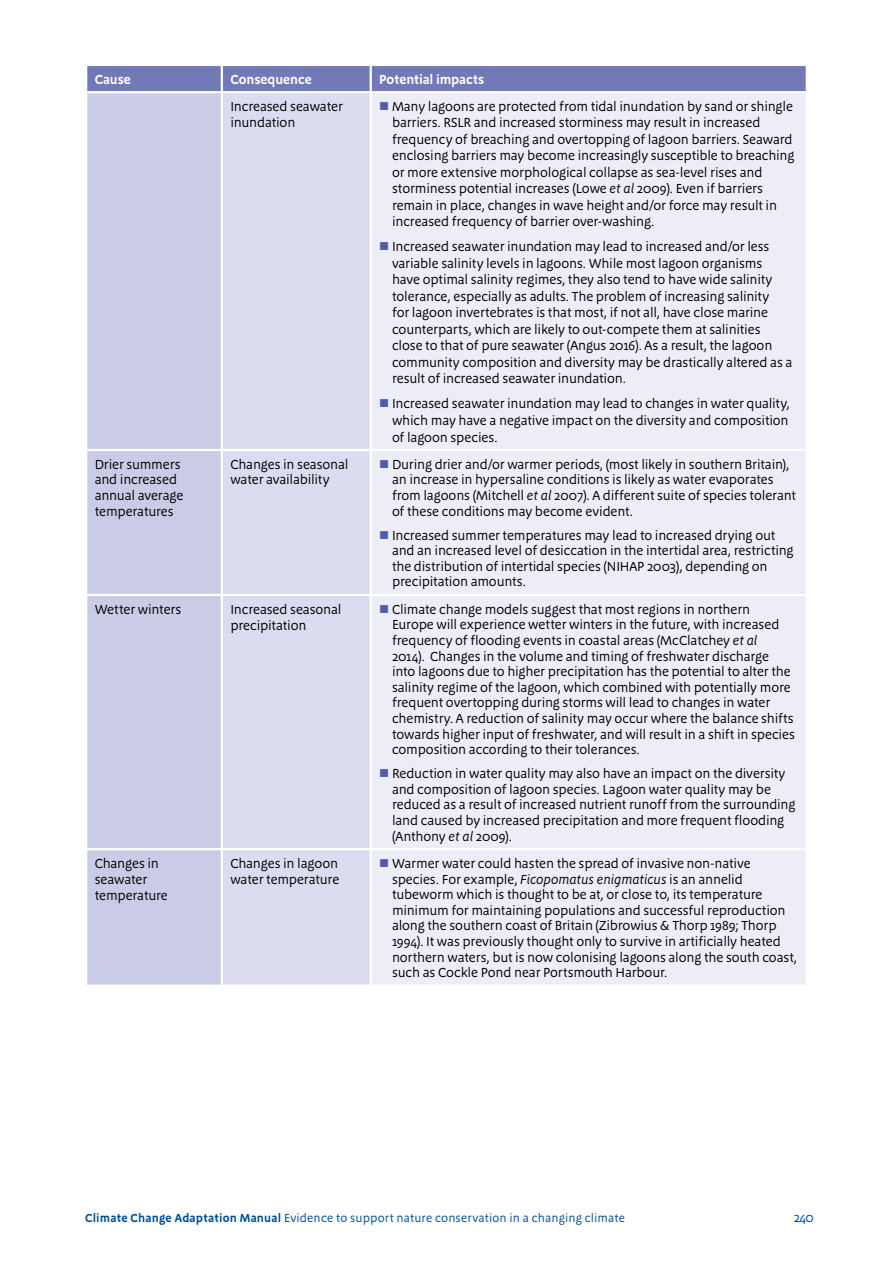
<style>
.page{position:relative;width:893px;height:1263px;background:#fff}
.page>*{position:absolute;margin:0;border:0;box-sizing:border-box;transform-origin:0 0}
.t1{font:13.5px/15.6px "Megano OT";letter-spacing:-.015em;color:#000}
.t2{font:13.5px/16.5px "Megano";letter-spacing:-.015em;color:#000}
.t3{font:600 13.5px "Megano OT";letter-spacing:-.005em;color:#fff}
.t4{font:13.5px "Megano OT";color:#004b96}
.t5{font:12px "Megano OT";letter-spacing:.01em;color:#004b96}
.s1{color:#4e5ca7}
.s2{font-style:italic}
.s3{font-weight:600}
</style>
<div class="page">
<div style="left:87px;top:66px;width:719px;height:25px;background:#7179b9"></div>
<div style="left:87px;top:93px;width:134px;height:891px;background:#cacbe7"></div>
<div style="left:223px;top:93px;width:147px;height:891px;background:#dcdcf0"></div>
<div style="left:372px;top:93px;width:434px;height:891px;background:#ededf8"></div>
<hr style="left:221px;top:66px;width:2px;height:25px;background:#fff">
<hr style="left:370px;top:66px;width:2px;height:25px;background:#fff">
<hr style="left:85px;top:449px;width:137px;height:2px;background:#fff">
<hr style="left:222px;top:449px;width:149px;height:2px;background:#fff">
<hr style="left:371px;top:449px;width:437px;height:2px;background:#fff">
<hr style="left:85px;top:594px;width:137px;height:2px;background:#fff">
<hr style="left:222px;top:594px;width:149px;height:2px;background:#fff">
<hr style="left:371px;top:594px;width:437px;height:2px;background:#fff">
<hr style="left:85px;top:848px;width:137px;height:2px;background:#fff">
<hr style="left:222px;top:848px;width:149px;height:2px;background:#fff">
<hr style="left:371px;top:848px;width:437px;height:2px;background:#fff">
<h1 class="t3" style="left:95px;top:71px;width:38px">Cause</h1>
<h1 class="t3" style="left:230px;top:71px;width:83px">Consequence</h1>
<h1 class="t3" style="left:379px;top:71px;width:106px">Potential impacts</h1>
<h1 class="t1" style="left:230px;top:98px;width:114px;line-height:16.2px">Increased seawater inundation</h1>
<p class="t1" style="left:392px;top:98px;width:404px;line-height:16.5px;text-indent:-13px"><span class="s1">■</span> Many lagoons are protected from tidal inundation by sand or shingle barriers. RSLR and increased storminess may result in increased frequency of breaching and overtopping of lagoon barriers. Seaward enclosing barriers may become increasingly susceptible to breaching or more extensive morphological collapse as sea-level rises and storminess potential increases (Lowe <span class="s2">et al</span> 2009). Even if barriers remain in place, changes in wave height and/or force may result in increased frequency of barrier over-washing.</p>
<p class="t2" style="left:392px;top:239px;width:402px;text-indent:-13px"><span class="s1">■</span> Increased seawater inundation may lead to increased and/or less variable salinity levels in lagoons. While most lagoon organisms have optimal salinity regimes, they also tend to have wide salinity tolerance, especially as adults. The problem of increasing salinity<br>for lagoon invertebrates is that most, if not all, have close marine counterparts, which are likely to out-compete them at salinities close to that of pure seawater (Angus 2016). As a result, the lagoon community composition and diversity may be drastically altered as a result of increased seawater inundation.</p>
<p class="t2" style="left:392px;top:396px;width:399px;text-align:justify;text-indent:-13px"><span class="s1">■</span> Increased seawater inundation may lead to changes in water quality, which may have a negative impact on the diversity and composition of lagoon species.</p>
<h1 class="t1" style="left:95px;top:456px;width:90px">Drier summers and increased annual average temperatures</h1>
<h1 class="t1" style="left:230px;top:456px;width:120px">Changes in seasonal water availability</h1>
<p class="t1" style="left:392px;top:456px;width:406px;text-indent:-13px"><span class="s1">■</span> During drier and/or warmer periods, (most likely in southern Britain), an increase in hypersaline conditions is likely as water evaporates from lagoons (Mitchell <span class="s2">et al</span> 2007). A different suite of species tolerant of these conditions may become evident.</p>
<p class="t1" style="left:392px;top:527px;width:403px;text-indent:-13px"><span class="s1">■</span> Increased summer temperatures may lead to increased drying out and an increased level of desiccation in the intertidal area, restricting the distribution of intertidal species (NIHAP 2003), depending on precipitation amounts.</p>
<h1 class="t1" style="left:95px;top:601px;width:88px">Wetter winters</h1>
<h1 class="t1" style="left:230px;top:601px;width:113px;line-height:16.2px">Increased seasonal precipitation</h1>
<p class="t1" style="left:392px;top:601px;width:404px;text-indent:-13px"><span class="s1">■</span> Climate change models suggest that most regions in northern Europe will experience wetter winters in the future, with increased frequency of flooding events in coastal areas (McClatchey <span class="s2">et al<br></span>2014). Changes in the volume and timing of freshwater discharge into lagoons due to higher precipitation has the potential to alter the salinity regime of the lagoon, which combined with potentially more frequent overtopping during storms will lead to changes in water chemistry. A reduction of salinity may occur where the balance shifts towards higher input of freshwater, and will result in a shift in species composition according to their tolerances.</p>
<p class="t1" style="left:392px;top:766px;width:405px;text-indent:-13px"><span class="s1">■</span> Reduction in water quality may also have an impact on the diversity and composition of lagoon species. Lagoon water quality may be reduced as a result of increased nutrient runoff from the surrounding land caused by increased precipitation and more frequent flooding (Anthony <span class="s2">et al</span> 2009).</p>
<h1 class="t1" style="left:95px;top:855px;width:75px;line-height:16.2px">Changes in seawater temperature</h1>
<h1 class="t1" style="left:230px;top:855px;width:111px;line-height:16.2px">Changes in lagoon water temperature</h1>
<p class="t1" style="left:392px;top:856px;width:407px;text-indent:-13px"><span class="s1">■</span> Warmer water could hasten the spread of invasive non-native species. For example, <span class="s2">Ficopomatus enigmaticus</span> is an annelid tubeworm which is thought to be at, or close to, its temperature minimum for maintaining populations and successful reproduction along the southern coast of Britain (Zibrowius &amp; Thorp 1989; Thorp 1994). It was previously thought only to survive in artificially heated northern waters, but is now colonising lagoons along the south coast, such as Cockle Pond near Portsmouth Harbour.</p>
<p class="t5" style="left:85px;top:1210px;width:541px"><span class="s3">Climate Change Adaptation Manual</span> Evidence to support nature conservation in a changing climate</p>
<p class="t4" style="left:794px;top:1209px;width:21px">240</p>
</div>
